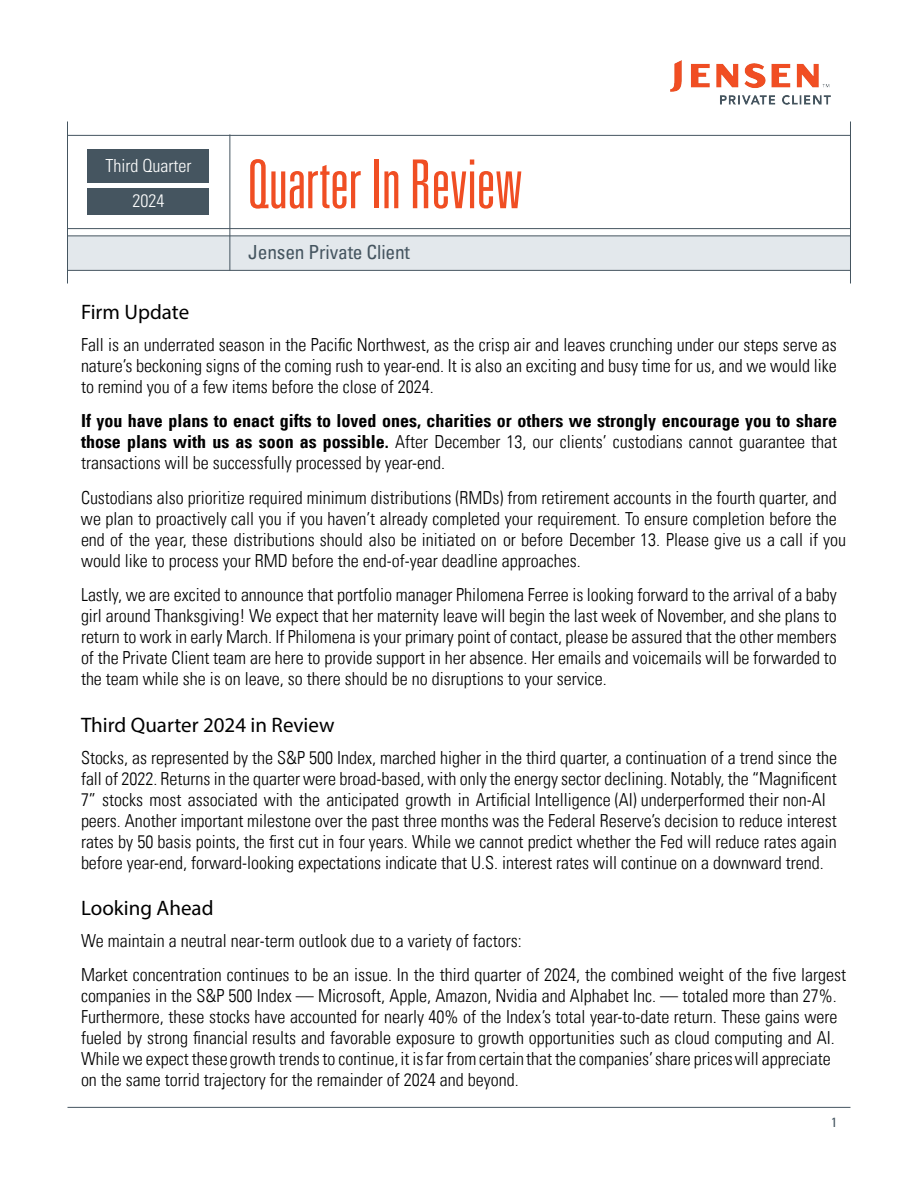
<style>
.page{position:relative;width:918px;height:1188px;background:#fff}
.page>*{position:absolute;margin:0;border:0;box-sizing:border-box;transform-origin:0 0}
.t1{font:300 ultra-condensed 67.5px "Univers LT";letter-spacing:-.005em;color:#f04e23}
.t2{font:21px "Myriad Pro";color:#000}
.t3{font:condensed 19.5px "Univers LT";letter-spacing:-.01em;color:#455560}
.t4{font:300 condensed 18px/21px "Univers LT";color:#000}
.t5{font:700 condensed 18px/21px "Univers LT";color:#000;text-align:justify}
.t6{font:300 condensed 18px/34.8px "Univers LT Std";color:#fff;text-align:center}
.t7{font:condensed 13.5px "Univers LT";color:#455560}
.s1{font-weight:300}
</style>
<div class="page">
<hr style="left:67px;top:1107px;width:783px;height:1px;background:#455560">
<div style="left:68px;top:236px;width:782px;height:34px;background:#e3e8ec"></div>
<hr style="left:68px;top:228px;width:782px;height:1px;background:#455560">
<hr style="left:68px;top:235px;width:782px;height:1px;background:#455560">
<hr style="left:68px;top:270px;width:782px;height:1px;background:#455560">
<hr style="left:68px;top:135px;width:782px;height:1px;background:#455560">
<hr style="left:230px;top:134px;width:1px;height:137px;background:#455560">
<hr style="left:67px;top:122px;width:1px;height:162px;background:#455560">
<hr style="left:850px;top:122px;width:1px;height:162px;background:#455560">
<img style="left:671px;top:61px;width:160px;height:43px">
<div style="left:88px;top:149px;width:121px;height:34px;background:#455560"></div>
<div style="left:88px;top:188px;width:121px;height:27px;background:#455560"></div>
<p class="t6" style="left:106px;top:149px;width:87px">Third Quarter<br>2024</p>
<h1 class="t1" style="left:247px;top:149px;width:277px">Quarter In Review</h1>
<p class="t3" style="left:248px;top:239px;width:163px">Jensen Private Client</p>
<p class="t2" style="left:81px;top:299px;width:110px">Firm Update</p>
<p class="t4" style="left:81px;top:334px;width:757px;text-align:justify">Fall is an underrated season in the Pacific Northwest, as the crisp air and leaves crunching under our steps serve as nature’s beckoning signs of the coming rush to year-end. It is also an exciting and busy time for us, and we would like to remind you of a few items before the close of 2024.</p>
<p class="t5" style="left:81px;top:410px;width:758px">If you have plans to enact gifts to loved ones, charities or others we strongly encourage you to share those plans with us as soon as possible. <span class="s1">After December 13, our clients’ custodians cannot guarantee that transactions will be successfully processed by year-end.</span></p>
<p class="t4" style="left:81px;top:487px;width:767px">Custodians also prioritize required minimum distributions (RMDs) from retirement accounts in the fourth quarter, and we plan to proactively call you if you haven’t already completed your requirement. To ensure completion before the end of the year, these distributions should also be initiated on or before December 13. Please give us a call if you would like to process your RMD before the end-of-year deadline approaches.</p>
<p class="t4" style="left:81px;top:584px;width:757px;text-align:justify">Lastly, we are excited to announce that portfolio manager Philomena Ferree is looking forward to the arrival of a baby girl around Thanksgiving! We expect that her maternity leave will begin the last week of November, and she plans to return to work in early March. If Philomena is your primary point of contact, please be assured that the other members of the Private Client team are here to provide support in her absence. Her emails and voicemails will be forwarded to the team while she is on leave, so there should be no disruptions to your service.</p>
<p class="t2" style="left:81px;top:712px;width:255px">Third Quarter 2024 in Review</p>
<p class="t4" style="left:81px;top:747px;width:757px">Stocks, as represented by the S&amp;P 500 Index, marched higher in the third quarter, a continuation of a trend since the fall of 2022. Returns in the quarter were broad-based, with only the energy sector declining. Notably, the “Magnificent 7” stocks most associated with the anticipated growth in Artificial Intelligence (AI) underperformed their non-AI peers. Another important milestone over the past three months was the Federal Reserve’s decision to reduce interest rates by 50 basis points, the first cut in four years. While we cannot predict whether the Fed will reduce rates again before year-end, forward-looking expectations indicate that U.S. interest rates will continue on a downward trend.</p>
<p class="t2" style="left:81px;top:895px;width:134px">Looking Ahead</p>
<p class="t4" style="left:81px;top:923px;width:767px;line-height:34.5px">We maintain a neutral near-term outlook due to a variety of factors:<br>Market concentration continues to be an issue. In the third quarter of 2024, the combined weight of the five largest</p>
<p class="t4" style="left:81px;top:986px;width:758px">companies in the S&amp;P 500 Index — Microsoft, Apple, Amazon, Nvidia and Alphabet Inc. — totaled more than 27%.<br>Furthermore, these stocks have accounted for nearly 40% of the Index’s total year-to-date return. These gains were fueled by strong financial results and favorable exposure to growth opportunities such as cloud computing and AI.<br>While we expect thesegrowth trends to continue,it isfar from certainthat the companies’share priceswill appreciate on the same torrid trajectory for the remainder of 2024 and beyond.</p>
<p class="t7" style="left:831px;top:1114px;width:7px">1</p>
</div>
